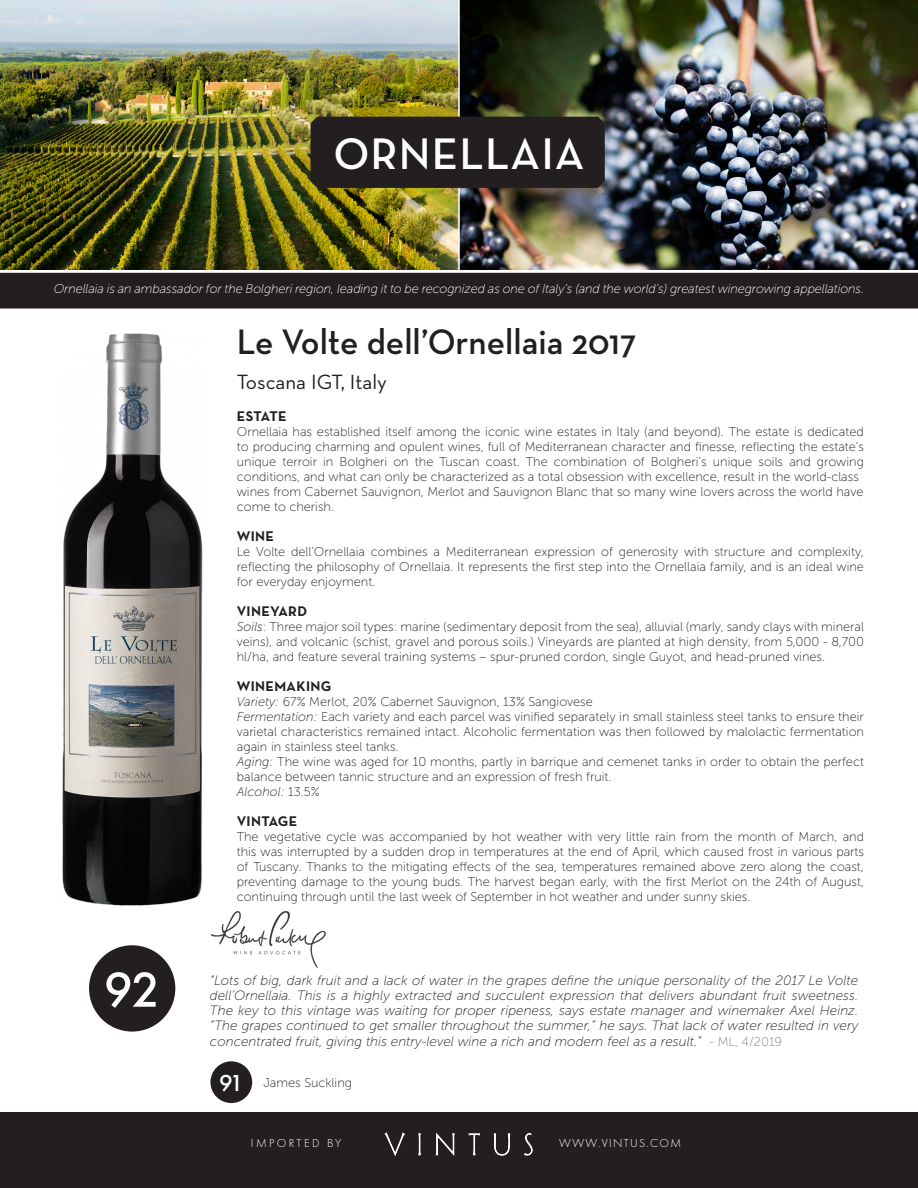
<style>
.page{position:relative;width:918px;height:1188px;background:#fff}
.page>*{position:absolute;margin:0;border:0;box-sizing:border-box;transform-origin:0 0}
.t1{font:500 51px "Futura PT";color:#fff}
.t2{font:600 45px "Neutraface Text";letter-spacing:.025em;color:#fff}
.t3{font:600 36px "Neutraface Text";color:#231f20}
.t4{font:500 24px "Futura PT";color:#fff}
.t5{font:21px "Neutraface Text";color:#231f20}
.t6{font:700 14.25px "Neutraface Text";letter-spacing:.025em;color:#231f20}
.t7{font:italic 13.5px/15px "Museo Sans 100";color:#231f20;text-align:justify}
.t8{font:12.75px/15px "Museo Sans 100";color:#231f20;text-align:justify}
.t9{font:italic 12.75px "Museo Sans 100";letter-spacing:-.01em;color:#fff}
.t10{font:italic 12.75px "Museo Sans 100";color:#231f20}
.t11{font:300 12px "Futura PT";letter-spacing:.11em;color:#fff}
.t12{font:300 12px "Futura PT";letter-spacing:.2em;color:#fff}
.s1{font-style:italic}
.s2{font-style:normal}
.s3{font-style:normal;font-size:12.75px;color:#7f7e7e}
</style>
<div class="page">
<div style="left:89px;top:945px;width:86px;height:87px;background:#231f20;border-radius:50%"></div>
<div style="left:210px;top:1061px;width:42px;height:42px;background:#231f20;border-radius:50%"></div>
<img style="left:210px;top:911px;width:116px;height:57px">
<img style="left:0;top:0;width:918px;height:270px">
<div style="left:1px;top:274px;width:916px;height:34px;background:#231f20"></div>
<div style="left:0;top:273px;width:918px;height:36px;border:2px solid #231f20"></div>
<hr style="left:458px;top:0;width:2px;height:270px;background:#fff">
<div style="left:310px;top:117px;width:295px;height:71px;background:#231f20"></div>
<div style="left:0;top:1112px;width:918px;height:76px;background:#231f20"></div>
<img style="left:384px;top:1133px;width:148px;height:24px">
<img style="left:62px;top:334px;width:140px;height:571px">
<p class="t2" style="left:333px;top:126px;width:253px">ORNELLAIA</p>
<p class="t9" style="left:54px;top:282px;width:812px">Ornellaia is an ambassador for the Bolgheri region, leading it to be recognized as one of Italy’s (and the world’s) greatest winegrowing appellations.</p>
<p class="t3" style="left:237px;top:320px;width:401px">Le Volte dell’Ornellaia 2017</p>
<p class="t5" style="left:237px;top:368px;width:152px">Toscana IGT, Italy</p>
<p class="t6" style="left:237px;top:407px;width:51px">ESTATE</p>
<p class="t8" style="left:237px;top:424px;width:629px">Ornellaia has established itself among the iconic wine estates in Italy (and beyond). The estate is dedicated to producing charming and opulent wines, full of Mediterranean character and finesse, reflecting the estate’s unique terroir in Bolgheri on the Tuscan coast. The combination of Bolgheri’s unique soils and growing conditions, and what can only be characterized as a total obsession with excellence, result in the world-class</p>
<p class="t8" style="left:237px;top:484px;width:628px">wines from Cabernet Sauvignon, Merlot and Sauvignon Blanc that so many wine lovers across the world have</p>
<p class="t8" style="left:237px;top:499px;width:99px">come to cherish.</p>
<p class="t6" style="left:237px;top:527px;width:39px">WINE</p>
<p class="t8" style="left:237px;top:544px;width:629px">Le Volte dell’Ornellaia combines a Mediterranean expression of generosity with structure and complexity, reflecting the philosophy of Ornellaia. It represents the first step into the Ornellaia family, and is an ideal wine for everyday enjoyment.</p>
<p class="t6" style="left:237px;top:602px;width:72px">VINEYARD</p>
<p class="t8" style="left:237px;top:619px;width:629px"><span class="s1">Soils</span>: Three major soil types: marine (sedimentary deposit from the sea), alluvial (marly, sandy clays with mineral veins), and volcanic (schist, gravel and porous soils.) Vineyards are planted at high density, from 5,000 - 8,700 hl/ha, and feature several training systems – spur-pruned cordon, single Guyot, and head-pruned vines.</p>
<p class="t6" style="left:237px;top:677px;width:96px">WINEMAKING</p>
<p class="t8" style="left:237px;top:694px;width:358px"><span class="s1">Variety:</span> 67% Merlot, 20% Cabernet Sauvignon, 13% Sangiovese</p>
<p class="t8" style="left:237px;top:709px;width:629px"><span class="s1">Fermentation:</span> Each variety and each parcel was vinified separately in small stainless steel tanks to ensure their varietal characteristics remained intact. Alcoholic fermentation was then followed by malolactic fermentation again in stainless steel tanks.</p>
<p class="t8" style="left:237px;top:754px;width:629px"><span class="s1">Aging:</span> The wine was aged for 10 months, partly in barrique and cemenet tanks in order to obtain the perfect balance between tannic structure and an expression of fresh fruit.</p>
<p class="t10" style="left:237px;top:785px;width:84px">Alcohol: <span class="s2">13.5%</span></p>
<p class="t6" style="left:237px;top:812px;width:62px">VINTAGE</p>
<p class="t8" style="left:237px;top:829px;width:629px">The vegetative cycle was accompanied by hot weather with very little rain from the month of March, and this was interrupted by a sudden drop in temperatures at the end of April, which caused frost in various parts of Tuscany. Thanks to the mitigating effects of the sea, temperatures remained above zero along the coast, preventing damage to the young buds. The harvest began early, with the first Merlot on the 24th of August, continuing through until the last week of September in hot weather and under sunny skies.</p>
<p class="t1" style="left:104px;top:959px;width:58px">92</p>
<p class="t7" style="left:210px;top:973px;width:650px">“Lots of big, dark fruit and a lack of water in the grapes define the unique personality of the 2017 Le Volte dell’Ornellaia. This is a highly extracted and succulent expression that delivers abundant fruit sweetness.<br>The key to this vintage was waiting for proper ripeness, says estate manager and winemaker Axel Heinz. “The grapes continued to get smaller throughout the summer,” he says. That lack of water resulted in very</p>
<p class="t7" style="left:210px;top:1034px;width:574px">concentrated fruit, giving this entry-level wine a rich and modern feel as a result.” <span class="s3">- ML, 4/2019</span></p>
<p class="t4" style="left:219px;top:1068px;width:26px">91</p>
<p class="t8" style="left:263px;top:1075px;width:90px">James Suckling</p>
<p class="t12" style="left:251px;top:1137px;width:92px">IMPORTED BY</p>
<p class="t11" style="left:559px;top:1137px;width:123px">WWW.VINTUS.COM</p>
</div>
